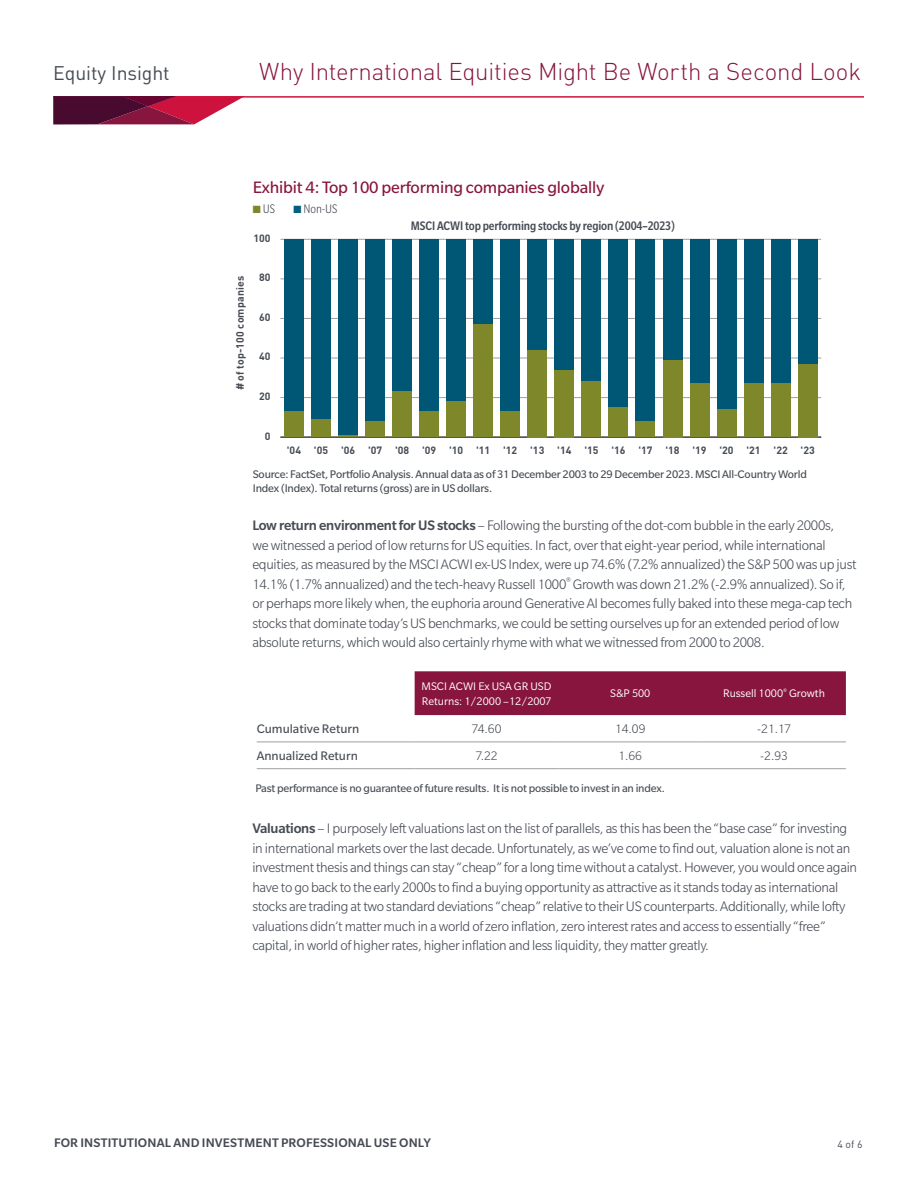
<style>
.page{position:relative;width:918px;height:1188px;background:#fff}
.page>*{position:absolute;margin:0;border:0;box-sizing:border-box;transform-origin:0 0}
.t1{font:300 24px "DINOT";letter-spacing:-.01em;color:#88153e}
.t2{font:19.5px "DINOT";letter-spacing:-.005em;color:#464b54}
.t3{font:18px "Slate Std";letter-spacing:-.01em;color:#88153e}
.t4{font:300 15px/19.5px "Slate Std";letter-spacing:-.02em;color:#464b54}
.t5{font:500 13.5px "Slate Std";letter-spacing:.01em;color:#464b54}
.t6{font:500 condensed 13.5px "Slate Std";letter-spacing:-.01em;color:#464b54}
.t7{font:13.5px "Slate Std";color:#464b54}
.t8{font:300 13.5px "Slate Std";color:#464b54}
.t9{font:300 condensed 13.5px "Slate Std";letter-spacing:-.01em;color:#464b54}
.t10{font:12px/13.5px "Slate Std";letter-spacing:-.015em;color:#464b54}
.t11{font:12px/15px "Slate Std";color:#fff}
.t12{font:700 10.5px "DINOT";color:#464b54}
.t13{font:700 10.5px "DINOT";letter-spacing:.02em;color:#464b54}
.t14{font:10.5px "DINOT";color:#464b54}
.s1{color:#7e8729}
.s2{color:#005f7f}
.s3{font-weight:500}
</style>
<div class="page">
<hr style="left:53px;top:96px;width:811px;height:2px;background:#cd123d">
<svg style="left:53px;top:96px;width:192px;height:28px"></svg>
<hr style="left:280px;top:436px;width:541px;height:2px;background:#4b4c4d">
<hr style="left:280px;top:397px;width:541px;height:1px;background:#9d9fa2">
<hr style="left:280px;top:358px;width:541px;height:1px;background:#9d9fa2">
<hr style="left:280px;top:318px;width:541px;height:1px;background:#9d9fa2">
<hr style="left:280px;top:279px;width:541px;height:1px;background:#9d9fa2">
<hr style="left:280px;top:239px;width:541px;height:1px;background:#9d9fa2">
<div style="left:284px;top:239px;width:20px;height:172px;background:#005775"></div>
<div style="left:311px;top:239px;width:20px;height:180px;background:#005775"></div>
<div style="left:338px;top:239px;width:20px;height:196px;background:#005775"></div>
<div style="left:365px;top:239px;width:20px;height:182px;background:#005775"></div>
<div style="left:392px;top:239px;width:20px;height:153px;background:#005775"></div>
<div style="left:419px;top:239px;width:20px;height:172px;background:#005775"></div>
<div style="left:446px;top:239px;width:20px;height:163px;background:#005775"></div>
<div style="left:473px;top:239px;width:20px;height:85px;background:#005775"></div>
<div style="left:501px;top:239px;width:19px;height:172px;background:#005775"></div>
<div style="left:528px;top:239px;width:19px;height:111px;background:#005775"></div>
<div style="left:555px;top:239px;width:19px;height:131px;background:#005775"></div>
<div style="left:582px;top:239px;width:19px;height:143px;background:#005775"></div>
<div style="left:609px;top:239px;width:19px;height:168px;background:#005775"></div>
<div style="left:636px;top:239px;width:19px;height:182px;background:#005775"></div>
<div style="left:663px;top:239px;width:19px;height:121px;background:#005775"></div>
<div style="left:690px;top:239px;width:19px;height:145px;background:#005775"></div>
<div style="left:717px;top:239px;width:19px;height:170px;background:#005775"></div>
<div style="left:744px;top:239px;width:19px;height:145px;background:#005775"></div>
<div style="left:771px;top:239px;width:19px;height:145px;background:#005775"></div>
<div style="left:798px;top:239px;width:19px;height:125px;background:#005775"></div>
<div style="left:284px;top:411px;width:20px;height:26px;background:#7e8729"></div>
<div style="left:311px;top:419px;width:20px;height:18px;background:#7e8729"></div>
<hr style="left:338px;top:435px;width:20px;height:2px;background:#7e8729">
<div style="left:365px;top:421px;width:20px;height:16px;background:#7e8729"></div>
<div style="left:392px;top:392px;width:20px;height:45px;background:#7e8729"></div>
<div style="left:419px;top:411px;width:20px;height:26px;background:#7e8729"></div>
<div style="left:446px;top:402px;width:20px;height:35px;background:#7e8729"></div>
<div style="left:473px;top:324px;width:20px;height:113px;background:#7e8729"></div>
<div style="left:501px;top:411px;width:19px;height:26px;background:#7e8729"></div>
<div style="left:528px;top:350px;width:19px;height:87px;background:#7e8729"></div>
<div style="left:555px;top:370px;width:19px;height:67px;background:#7e8729"></div>
<div style="left:582px;top:382px;width:19px;height:55px;background:#7e8729"></div>
<div style="left:609px;top:407px;width:19px;height:30px;background:#7e8729"></div>
<div style="left:636px;top:421px;width:19px;height:16px;background:#7e8729"></div>
<div style="left:663px;top:360px;width:19px;height:77px;background:#7e8729"></div>
<div style="left:690px;top:384px;width:19px;height:53px;background:#7e8729"></div>
<div style="left:717px;top:409px;width:19px;height:28px;background:#7e8729"></div>
<div style="left:744px;top:384px;width:19px;height:53px;background:#7e8729"></div>
<div style="left:771px;top:384px;width:19px;height:53px;background:#7e8729"></div>
<div style="left:798px;top:364px;width:19px;height:73px;background:#7e8729"></div>
<div style="left:415px;top:671px;width:431px;height:44px;background:#88153e"></div>
<hr style="left:257px;top:742px;width:158px;height:1px;background:#9d9fa2">
<hr style="left:415px;top:742px;width:143px;height:1px;background:#9d9fa2">
<hr style="left:558px;top:742px;width:144px;height:1px;background:#9d9fa2">
<hr style="left:702px;top:742px;width:144px;height:1px;background:#9d9fa2">
<hr style="left:257px;top:768px;width:158px;height:1px;background:#9d9fa2">
<hr style="left:415px;top:768px;width:143px;height:1px;background:#9d9fa2">
<hr style="left:558px;top:768px;width:144px;height:1px;background:#9d9fa2">
<hr style="left:702px;top:768px;width:144px;height:1px;background:#9d9fa2">
<h2 class="t2" style="left:53px;top:60px;width:118px">Equity Insight</h2>
<h1 class="t1" style="left:259px;top:57px;width:603px">Why International Equities Might Be Worth a Second Look</h1>
<p class="t3" style="left:253px;top:178px;width:353px">Exhibit 4: Top 100 performing companies globally</p>
<p class="t9" style="left:253px;top:202px;width:24px"><span class="s1">■</span> US</p>
<p class="t9" style="left:293px;top:202px;width:46px"><span class="s2">■</span> Non-US</p>
<p class="t12" style="left:253px;top:231px;width:19px">100</p>
<p class="t13" style="left:233px;top:390px;width:117px;rotate:-90deg"># of top-100 companies</p>
<p class="t12" style="left:259px;top:271px;width:13px">80</p>
<p class="t12" style="left:259px;top:310px;width:13px">60</p>
<p class="t12" style="left:259px;top:350px;width:13px">40</p>
<p class="t12" style="left:259px;top:389px;width:13px">20</p>
<p class="t12" style="left:265px;top:429px;width:7px">0</p>
<p class="t6" style="left:411px;top:219px;width:266px">MSCI ACWI top performing stocks by region (2004–2023)</p>
<p class="t12" style="left:287px;top:443px;width:529px">'04 '05 '06 '07 '08 '09 '10 '11 '12 '13 '14 '15 '16 '17 '18 '19 '20 '21 '22 '23</p>
<p class="t10" style="left:253px;top:468px;width:556px">Source: FactSet, Portfolio Analysis. Annual data as of 31 December 2003 to 29 December 2023. MSCI All-Country World<br>Index (Index). Total returns (gross) are in US dollars.</p>
<p class="t4" style="left:252px;top:515px;width:606px"><span class="s3">Low return environment for US stocks</span> – Following the bursting of the dot-com bubble in the early 2000s,<br>we witnessed a period of low returns for US equities. In fact, over that eight-year period, while international equities, as measured by the MSCI ACWI ex-US Index, were up 74.6% (7.2% annualized) the S&amp;P 500 was up just 14.1% (1.7% annualized) and the tech-heavy Russell 1000<sup>®</sup> Growth was down 21.2% (-2.9% annualized). So if, or perhaps more likely when, the euphoria around Generative AI becomes fully baked into these mega-cap tech stocks that dominate today’s US benchmarks, we could be setting ourselves up for an extended period of low absolute returns, which would also certainly rhyme with what we witnessed from 2000 to 2008.</p>
<p class="t11" style="left:422px;top:678px;width:131px">MSCI ACWI Ex USA GR USD<br>Returns: 1/2000 –12/2007</p>
<p class="t11" style="left:610px;top:686px;width:42px">S&amp;P 500</p>
<p class="t11" style="left:723px;top:686px;width:103px">Russell 1000<sup>®</sup> Growth</p>
<p class="t7" style="left:257px;top:722px;width:104px">Cumulative Return</p>
<p class="t8" style="left:472px;top:722px;width:31px">74.60</p>
<p class="t8" style="left:615px;top:722px;width:32px">14.09</p>
<p class="t8" style="left:757px;top:722px;width:35px">-21.17</p>
<p class="t7" style="left:257px;top:748px;width:103px">Annualized Return</p>
<p class="t8" style="left:476px;top:749px;width:24px">7.22</p>
<p class="t8" style="left:618px;top:749px;width:25px">1.66</p>
<p class="t8" style="left:760px;top:749px;width:29px">-2.93</p>
<p class="t10" style="left:255px;top:781px;width:411px">Past performance is no guarantee of future results. It is not possible to invest in an index.</p>
<p class="t4" style="left:252px;top:819px;width:606px"><span class="s3">Valuations</span> – I purposely left valuations last on the list of parallels, as this has been the “base case” for investing in international markets over the last decade. Unfortunately, as we’ve come to find out, valuation alone is not an investment thesis and things can stay “cheap” for a long time without a catalyst. However, you would once again have to go back to the early 2000s to find a buying opportunity as attractive as it stands today as international stocks are trading at two standard deviations “cheap” relative to their US counterparts. Additionally, while lofty valuations didn’t matter much in a world of zero inflation, zero interest rates and access to essentially “free” capital, in world of higher rates, higher inflation and less liquidity, they matter greatly.</p>
<p class="t5" style="left:54px;top:1135px;width:378px">FOR INSTITUTIONAL AND INVESTMENT PROFESSIONAL USE ONLY</p>
<p class="t14" style="left:837px;top:1137px;width:27px">4 of 6</p>
</div>
